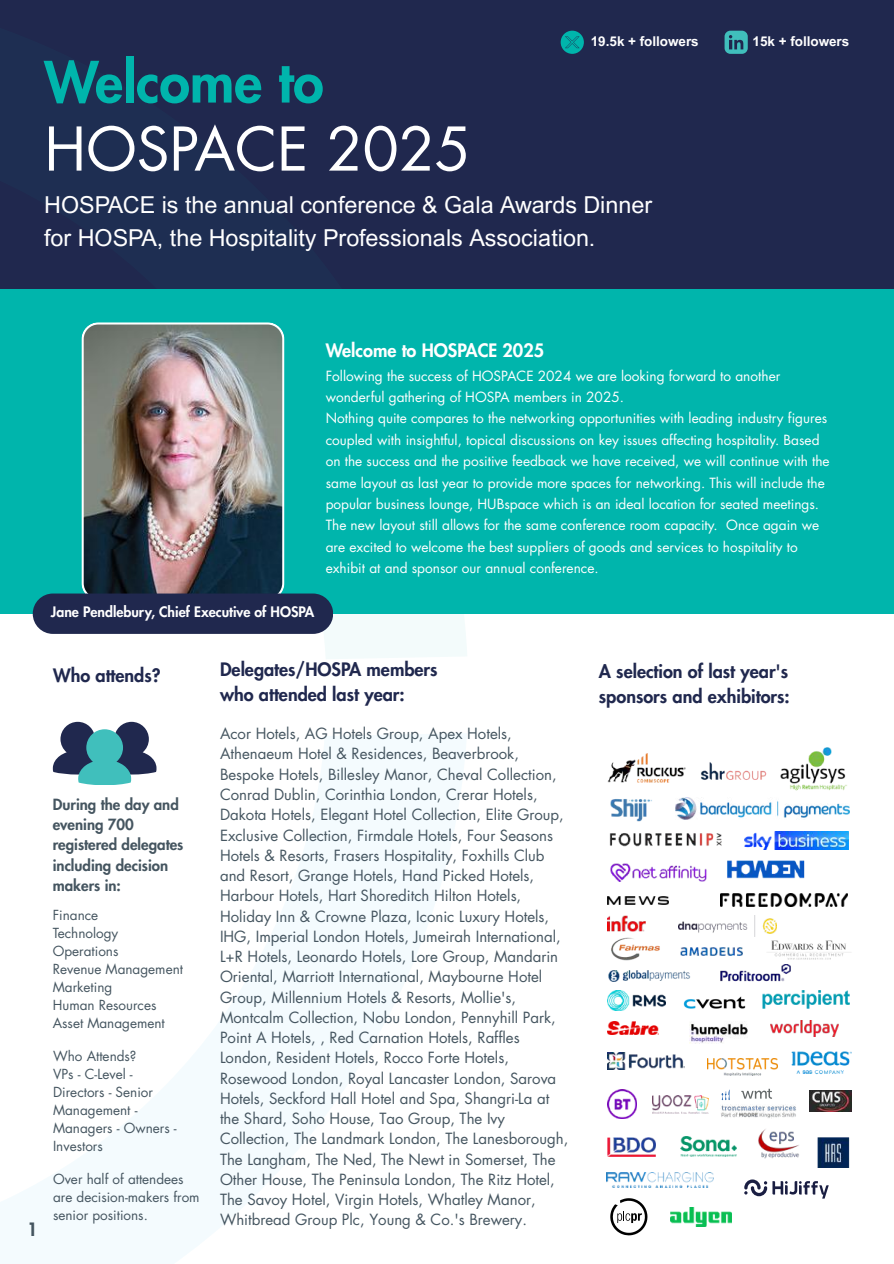
<style>
.page{position:relative;width:894px;height:1264px;background:#fff}
.page>*{position:absolute;margin:0;border:0;box-sizing:border-box;transform-origin:0 0}
.t1{font:58.5px "Futura Std";color:#fff}
.t2{font:800 55.35px "Futura Std";color:#00b5ac}
.t3{font:23.25px/32.4px "Arial MT Pro";color:#fff}
.t4{font:800 18px/24.8px "Futura Std";color:#20284e}
.t5{font:800 18px "Futura Std";color:#fff}
.t6{font:800 18px "Futura LT Pro";color:#455560}
.t7{font:15px/20.2px "Futura Std";color:#455560}
.t8{font:800 15px/20.2px "Futura Std";color:#455560}
.t9{font:800 14.1px "Futura Std";color:#fff}
.t10{font:13.65px/21.3px "Futura Std";color:#fff}
.t11{font:13.5px/18px "Futura Std";color:#455560}
.t12{font:700 13.5px "Arial MT Pro";color:#fff}
</style>
<div class="page">
<div style="left:0;top:0;width:893px;height:289px;background:#20284e"></div>
<svg style="left:0;top:734px;width:466px;height:529px"></svg>
<svg style="left:0;top:613px;width:467px;height:46px"></svg>
<div style="left:0;top:289px;width:893px;height:324px;background:#00b5ac"></div>
<img style="left:81px;top:322px;width:203px;height:271px">
<svg style="left:724px;top:31px;width:23px;height:23px"></svg>
<svg style="left:560px;top:31px;width:23px;height:23px"></svg>
<svg style="left:53px;top:721px;width:103px;height:63px"></svg>
<img style="left:701px;top:762px;width:66px;height:18px">
<img style="left:607px;top:753px;width:79px;height:30px">
<img style="left:683px;top:996px;width:63px;height:13px">
<img style="left:610px;top:799px;width:42px;height:22px">
<img style="left:727px;top:860px;width:78px;height:18px">
<img style="left:610px;top:863px;width:97px;height:19px">
<img style="left:780px;top:747px;width:67px;height:44px">
<img style="left:675px;top:798px;width:174px;height:21px">
<img style="left:680px;top:947px;width:62px;height:9px">
<img style="left:762px;top:990px;width:87px;height:18px">
<img style="left:758px;top:1129px;width:40px;height:28px">
<img style="left:607px;top:1021px;width:51px;height:13px">
<img style="left:607px;top:1137px;width:48px;height:19px">
<img style="left:608px;top:970px;width:82px;height:11px">
<img style="left:606px;top:1172px;width:107px;height:15px">
<svg style="left:721px;top:1091px;width:8px;height:9px"></svg>
<img style="left:721px;top:1104px;width:74px;height:14px">
<img style="left:767px;top:940px;width:84px;height:20px">
<img style="left:720px;top:964px;width:71px;height:18px">
<img style="left:607px;top:1089px;width:29px;height:29px">
<img style="left:607px;top:990px;width:57px;height:20px">
<img style="left:607px;top:896px;width:61px;height:8px">
<img style="left:609px;top:833px;width:113px;height:14px">
<img style="left:744px;top:831px;width:104px;height:18px">
<img style="left:680px;top:1136px;width:56px;height:20px">
<img style="left:720px;top:893px;width:127px;height:13px">
<img style="left:607px;top:1052px;width:77px;height:17px">
<img style="left:670px;top:1207px;width:61px;height:19px">
<img style="left:678px;top:916px;width:98px;height:20px">
<svg style="left:744px;top:1179px;width:84px;height:19px"></svg>
<img style="left:607px;top:915px;width:38px;height:16px">
<img style="left:809px;top:1090px;width:42px;height:21px">
<svg style="left:610px;top:1198px;width:37px;height:37px"></svg>
<img style="left:770px;top:1020px;width:68px;height:16px">
<img style="left:652px;top:1095px;width:56px;height:18px">
<img style="left:817px;top:1137px;width:33px;height:30px">
<img style="left:707px;top:1058px;width:70px;height:17px">
<img style="left:611px;top:937px;width:49px;height:24px">
<img style="left:791px;top:1051px;width:60px;height:24px">
<svg style="left:741px;top:1088px;width:30px;height:10px"></svg>
<img style="left:689px;top:1023px;width:59px;height:20px">
<div style="left:33px;top:593px;width:300px;height:41px;background:#20284e;border-radius:20px"></div>
<h2 class="t2" style="left:44px;top:57px;width:281px">Welcome to</h2>
<h1 class="t1" style="left:44px;top:122px;width:428px">HOSPACE 2025</h1>
<p class="t12" style="left:590px;top:36px;width:109px">19.5k + followers</p>
<p class="t12" style="left:752px;top:36px;width:98px">15k + followers</p>
<h3 class="t3" style="left:44px;top:192px;width:609px">HOSPACE is the annual conference &amp; Gala Awards Dinner for HOSPA, the Hospitality Professionals Association.</h3>
<p class="t6" style="left:27px;top:1221px;width:12px">1</p>
<p class="t5" style="left:325px;top:342px;width:220px">Welcome to HOSPACE 2025</p>
<p class="t9" style="left:51px;top:605px;width:264px">Jane Pendlebury, Chief Executive of HOSPA</p>
<p class="t10" style="left:325px;top:365px;width:505px">Following the success of HOSPACE 2024 we are looking forward to another wonderful gathering of HOSPA members in 2025.<br>Nothing quite compares to the networking opportunities with leading industry figures coupled with insightful, topical discussions on key issues affecting hospitality. Based on the success and the positive feedback we have received, we will continue with the same layout as last year to provide more spaces for networking. This will include the popular business lounge, HUBspace which is an ideal location for seated meetings.<br>The new layout still allows for the same conference room capacity. Once again we are excited to welcome the best suppliers of goods and services to hospitality to exhibit at and sponsor our annual conference.</p>
<p class="t4" style="left:53px;top:664px;width:109px">Who attends?</p>
<p class="t4" style="left:220px;top:658px;width:219px">Delegates/HOSPA members who attended last year:</p>
<p class="t4" style="left:598px;top:660px;width:192px">A selection of last year's sponsors and exhibitors:</p>
<p class="t8" style="left:53px;top:795px;width:132px">During the day and evening 700 registered delegates including decision makers in:</p>
<p class="t11" style="left:53px;top:906px;width:132px">Finance<br>Technology<br>Operations<br>Revenue Management<br>Marketing<br>Human Resources<br>Asset Management</p>
<p class="t11" style="left:53px;top:1047px;width:125px">Who Attends?<br>VPs - C-Level -<br>Directors - Senior<br>Management -<br>Managers - Owners -<br>Investors</p>
<p class="t11" style="left:53px;top:1170px;width:148px">Over half of attendees are decision-makers from senior positions.</p>
<p class="t7" style="left:220px;top:724px;width:350px">Acor Hotels, AG Hotels Group, Apex Hotels, Athenaeum Hotel &amp; Residences, Beaverbrook, Bespoke Hotels, Billesley Manor, Cheval Collection, Conrad Dublin, Corinthia London, Crerar Hotels, Dakota Hotels, Elegant Hotel Collection, Elite Group, Exclusive Collection, Firmdale Hotels, Four Seasons Hotels &amp; Resorts, Frasers Hospitality, Foxhills Club and Resort, Grange Hotels, Hand Picked Hotels, Harbour Hotels, Hart Shoreditch Hilton Hotels, Holiday Inn &amp; Crowne Plaza, Iconic Luxury Hotels, IHG, Imperial London Hotels, Jumeirah International, L+R Hotels, Leonardo Hotels, Lore Group, Mandarin Oriental, Marriott International, Maybourne Hotel Group, Millennium Hotels &amp; Resorts, Mollie's, Montcalm Collection, Nobu London, Pennyhill Park, Point A Hotels, , Red Carnation Hotels, Raffles London, Resident Hotels, Rocco Forte Hotels, Rosewood London, Royal Lancaster London, Sarova Hotels, Seckford Hall Hotel and Spa, Shangri-La at the Shard, Soho House, Tao Group, The Ivy Collection, The Landmark London, The Lanesborough, The Langham, The Ned, The Newt in Somerset, The Other House, The Peninsula London, The Ritz Hotel, The Savoy Hotel, Virgin Hotels, Whatley Manor, Whitbread Group Plc, Young &amp; Co.'s Brewery.</p>
</div>
